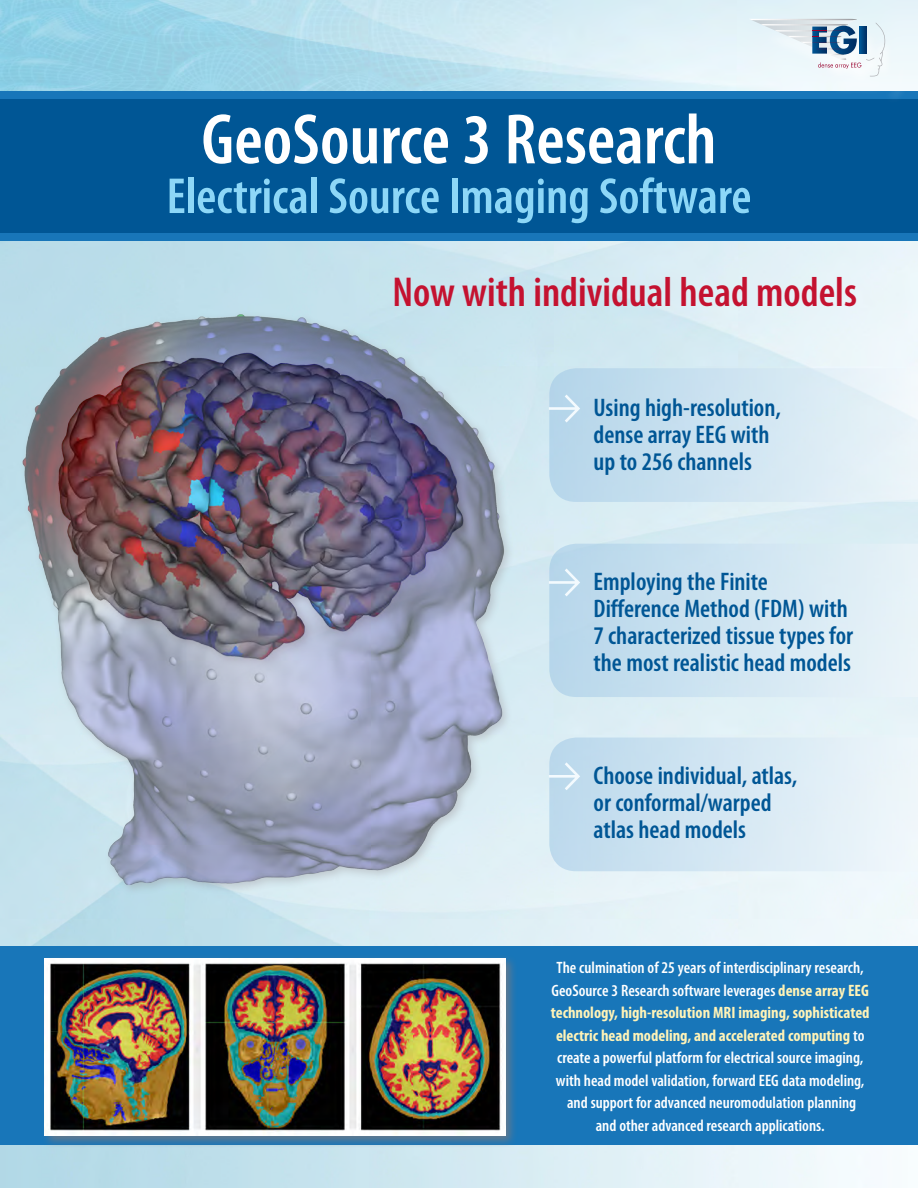
<style>
.page{position:relative;width:918px;height:1188px;background:#fff}
.page>*{position:absolute;margin:0;border:0;box-sizing:border-box;transform-origin:0 0}
.Heading_1{font:600 condensed 72px "Myriad Pro";color:#fff}
.Heading_1-2{font:600 condensed 51px "Myriad Pro";color:#8dd7f7}
.t1{font:600 condensed 42px "Myriad Pro";color:#c41230}
.t2{font:600 condensed 25.5px/27px "Myriad Pro";color:#005695}
.t3{font:700 condensed 16.5px/22.5px "Myriad Pro";color:#fff3b7;text-align:center}
.t4{font:600 condensed 16.5px "Myriad Pro";color:#fff}
.s1{font-weight:600;color:#fff}
</style>
<div class="page">
<img style="left:0;top:91px;width:918px;height:1097px">
<div style="left:0;top:92px;width:918px;height:14px;background:#1876b9"></div>
<div style="left:0;top:226px;width:918px;height:14px;background:#1876b9"></div>
<div style="left:0;top:99px;width:918px;height:133px;background:#005695"></div>
<div style="left:762px;top:30px;width:150px;height:73px;background:#fff;opacity:.75"></div>
<svg style="left:749px;top:19px;width:136px;height:57px"></svg>
<div style="left:0;top:947px;width:918px;height:198px;background:#1876b9"></div>
<div style="left:41px;top:954px;width:477px;height:194px;background:#7f7a7d;opacity:.75"></div>
<img style="left:45px;top:958px;width:460px;height:178px">
<img style="left:4px;top:294px;width:517px;height:600px">
<svg style="left:549px;top:368px;width:369px;height:134px;background:#d0e5f1"></svg>
<svg style="left:549px;top:738px;width:369px;height:133px;background:#d5e8f3"></svg>
<svg style="left:549px;top:544px;width:369px;height:153px;background:#cfe4f1"></svg>
<svg style="left:549px;top:395px;width:31px;height:28px"></svg>
<svg style="left:549px;top:762px;width:31px;height:28px"></svg>
<svg style="left:549px;top:569px;width:31px;height:27px"></svg>
<p class="Heading_1" style="left:201px;top:100px;width:517px">GeoSource 3 Research</p>
<p class="Heading_1-2" style="left:167px;top:168px;width:586px">Electrical Source Imaging Software</p>
<p class="t1" style="left:393px;top:269px;width:466px">Now with individual head models</p>
<p class="t2" style="left:594px;top:395px;width:189px">Using high-resolution, dense array EEG with</p>
<p class="t2" style="left:594px;top:449px;width:160px">up to 256 channels</p>
<p class="t2" style="left:594px;top:568px;width:256px">Employing the Finite<br>Difference Method (FDM) with</p>
<p class="t2" style="left:594px;top:622px;width:261px">7 characterized tissue types for</p>
<p class="t2" style="left:594px;top:649px;width:259px">the most realistic head models</p>
<p class="t2" style="left:594px;top:763px;width:205px">Choose individual, atlas,</p>
<p class="t2" style="left:594px;top:790px;width:180px">or conformal/warped</p>
<p class="t2" style="left:594px;top:817px;width:154px">atlas head models</p>
<p class="t3" style="left:551px;top:956px;width:320px"><span class="s1">The culmination of 25 years of interdisciplinary research, GeoSource 3 Research software leverages</span> dense array EEG technology, high-resolution MRI imaging, sophisticated electric head modeling, and accelerated computing <span class="s1">to</span></p>
<p class="t4" style="left:557px;top:1049px;width:308px">create a powerful platform for electrical source imaging,</p>
<p class="t4" style="left:556px;top:1071px;width:310px">with head model validation, forward EEG data modeling,</p>
<p class="t4" style="left:567px;top:1094px;width:291px">and support for advanced neuromodulation planning</p>
<p class="t4" style="left:596px;top:1116px;width:230px">and other advanced research applications.</p>
</div>
